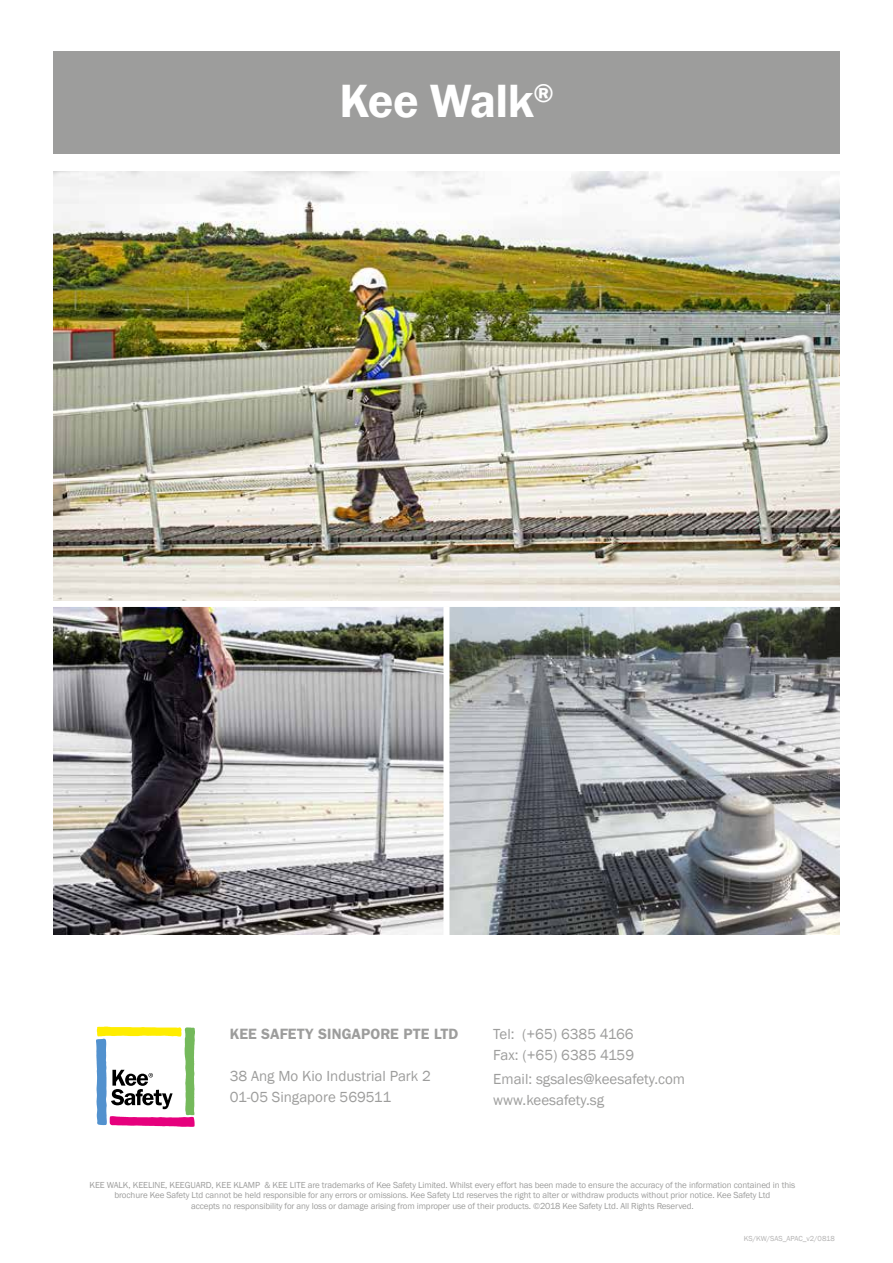
<style>
.page{position:relative;width:893px;height:1263px;background:#fff}
.page>*{position:absolute;margin:0;border:0;box-sizing:border-box;transform-origin:0 0}
.t1{font:600 48px "Franklin Gothic";letter-spacing:-.01em;color:#fff}
.t2{font:15px/21px "Franklin Gothic";color:#9d9d9c}
.t3{font:600 15px "ITC Franklin Gothic Std";color:#9d9d9c}
.t4{font:9px/10.5px "Franklin Gothic";letter-spacing:-.01em;color:#9d9d9c;text-align:center}
.t5{font:7.5px "Franklin Gothic";color:#b3b2b2}
</style>
<div class="page">
<svg style="left:96px;top:1026px;width:99px;height:101px"></svg>
<div style="left:53px;top:51px;width:787px;height:102px;background:#9d9d9c"></div>
<img style="left:53px;top:171px;width:787px;height:764px">
<div style="left:443px;top:607px;width:6px;height:342px;background:#fff"></div>
<div style="left:50px;top:601px;width:800px;height:6px;background:#fff"></div>
<h1 class="t1" style="left:339px;top:72px;width:216px">Kee Walk<sup>®</sup></h1>
<h2 class="t3" style="left:230px;top:1025px;width:230px">KEE SAFETY SINGAPORE PTE LTD</h2>
<h2 class="t2" style="left:230px;top:1066px;width:203px">38 Ang Mo Kio Industrial Park 2<br>01-05 Singapore 569511</h2>
<h2 class="t2" style="left:493px;top:1024px;width:142px">Tel: (+65) 6385 4166<br>Fax: (+65) 6385 4159</h2>
<h2 class="t2" style="left:493px;top:1069px;width:193px">Email: sgsales@keesafety.com www.keesafety.sg</h2>
<p class="t4" style="left:89px;top:1179px;width:707px">KEE WALK, KEELINE, KEEGUARD, KEE KLAMP &amp; KEE LITE are trademarks of Kee Safety Limited. Whilst every effort has been made to ensure the accuracy of the information contained in this brochure Kee Safety Ltd cannot be held responsible for any errors or omissions. Kee Safety Ltd reserves the right to alter or withdraw products without prior notice. Kee Safety Ltd<br>accepts no responsibility for any loss or damage arising from improper use of their products. ©2018 Kee Safety Ltd. All Rights Reserved.</p>
<p class="t5" style="left:744px;top:1233px;width:93px">KS/KW/SAS_APAC_v2/0818</p>
</div>
